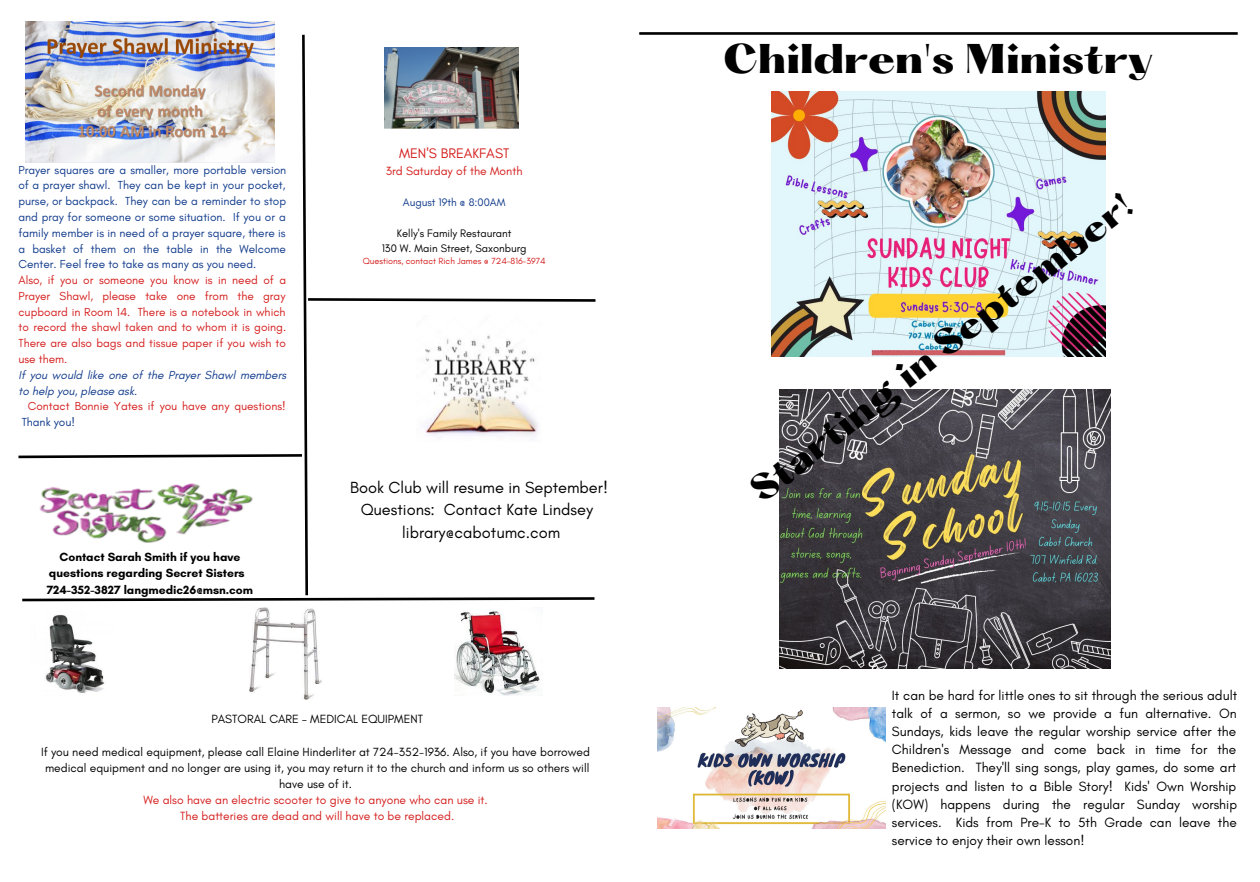
<style>
.page{position:relative;width:1260px;height:882px;background:#fff}
.page>*{position:absolute;margin:0;border:0;box-sizing:border-box;transform-origin:0 0}
.t1{font:900 36.4px "Hatton";color:#000}
.t2{font:900 32.73px "Hatton";color:#000}
.t3{font:16.45px/22.6px "Glacial Indifference";color:#000;text-align:center}
.t4{font:14.17px "Glacial Indifference";color:#d41e1d}
.t5{font:13.65px/18.2px "Glacial Indifference";color:#000;text-align:justify}
.t6{font:12.08px/16.1px "Glacial Indifference";color:#000;text-align:center}
.t7{font:12.08px "Glacial Indifference";color:#d41e1d}
.t8{font:700 12.08px/16.6px "Glacial Indifference";color:#000;text-align:center}
.t9{font:11.9px/15.8px "Glacial Indifference";color:#103a8b;text-align:justify}
.t10{font:11.9px/15.8px "Glacial Indifference";color:#d41e1d;text-align:justify}
.t11{font:italic 11.9px/15.8px "Glacial Indifference";color:#103a8b}
.t12{font:11.03px "Glacial Indifference";color:#000}
.t13{font:11.03px "Glacial Indifference";color:#103a8b}
.t14{font:9.1px "Glacial Indifference";color:#d41e1d}
.s1{color:#103a8b}
</style>
<div class="page">
<svg style="left:18px;top:34px;width:578px;height:568px"></svg>
<img style="left:45px;top:614px;width:59px;height:79px">
<img style="left:249px;top:608px;width:73px;height:92px">
<img style="left:454px;top:611px;width:86px;height:85px">
<img style="left:657px;top:707px;width:229px;height:121px">
<hr style="left:639px;top:32px;width:599px;height:3px;background:#000">
<img style="left:25px;top:22px;width:250px;height:140px">
<img style="left:772px;top:92px;width:333px;height:265px">
<img style="left:779px;top:390px;width:331px;height:278px">
<p class="t9" style="left:18px;top:162px;width:269px">Prayer squares are a smaller, more portable version of a prayer shawl. They can be kept in your pocket, purse, or backpack. They can be a reminder to stop and pray for someone or some situation. If you or a family member is in need of a prayer square, there is a basket of them on the table in the Welcome Center. Feel free to take as many as you need.</p>
<p class="t10" style="left:18px;top:272px;width:269px">Also, if you or someone you know is in need of a Prayer Shawl, please take one from the gray cupboard in Room 14. There is a notebook in which to record the shawl taken and to whom it is going.<br>There are also bags and tissue paper if you wish to use them.</p>
<p class="t11" style="left:18px;top:367px;width:269px">If you would like one of the Prayer Shawl members to help you, please ask.</p>
<p class="t10" style="left:22px;top:398px;width:266px;text-indent:6px">Contact Bonnie Yates if you have any questions!<br><span class="s1">Thank you!</span></p>
<p class="t8" style="left:49px;top:548px;width:197px">Contact Sarah Smith if you have questions regarding Secret Sisters</p>
<p class="t8" style="left:47px;top:581px;width:208px">724-352-3827 langmedic26@msn.com</p>
<p class="t4" style="left:399px;top:144px;width:112px">MEN'S BREAKFAST</p>
<p class="t7" style="left:386px;top:164px;width:138px">3rd Saturday of the Month</p>
<p class="t13" style="left:403px;top:196px;width:104px">August 19th @ 8:00AM</p>
<p class="t12" style="left:397px;top:226px;width:116px">Kelly's Family Restaurant</p>
<p class="t12" style="left:382px;top:241px;width:146px">130 W. Main Street, Saxonburg</p>
<p class="t14" style="left:363px;top:256px;width:185px">Questions, contact Rich James @ 724-816-3974</p>
<p class="t3" style="left:350px;top:476px;width:259px">Book Club will resume in September!</p>
<p class="t3" style="left:361px;top:498px;width:234px">Questions: Contact Kate Lindsey library@cabotumc.com</p>
<p class="t6" style="left:211px;top:711px;width:213px">PASTORAL CARE – MEDICAL EQUIPMENT</p>
<p class="t6" style="left:41px;top:743px;width:551px">If you need medical equipment, please call Elaine Hinderliter at 724-352-1936. Also, if you have borrowed</p>
<p class="t6" style="left:45px;top:760px;width:546px">medical equipment and no longer are using it, you may return it to the church and inform us so others will have use of it.</p>
<p class="t7" style="left:143px;top:793px;width:346px">We also have an electric scooter to give to anyone who can use it.</p>
<p class="t7" style="left:180px;top:809px;width:276px">The batteries are dead and will have to be replaced.</p>
<p class="t1" style="left:723px;top:42px;width:432px">Children's Ministry</p>
<p class="t2" style="left:745px;top:481px;width:476px;rotate:-38deg">Starting in September!</p>
<p class="t5" style="left:892px;top:686px;width:347px">It can be hard for little ones to sit through the serious adult talk of a sermon, so we provide a fun alternative. On Sundays, kids leave the regular worship service after the Children's Message and come back in time for the Benediction. They'll sing songs, play games, do some art projects and listen to a Bible Story! Kids' Own Worship (KOW) happens during the regular Sunday worship services. Kids from Pre-K to 5th Grade can leave the service to enjoy their own lesson!</p>
</div>
